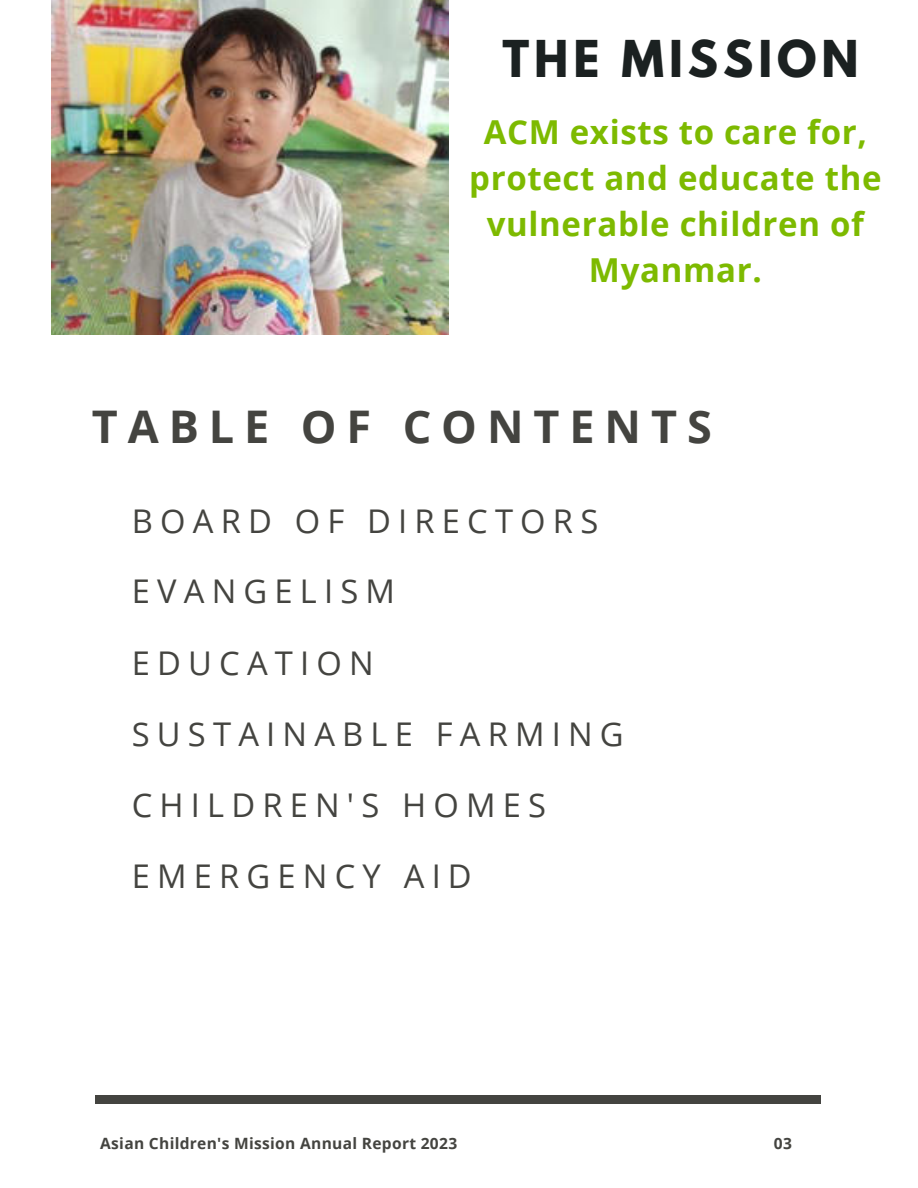
<style>
.page{position:relative;width:918px;height:1188px;background:#fff}
.page>*{position:absolute;margin:0;border:0;box-sizing:border-box;transform-origin:0 0}
.t1{font:700 45px "Open Sans";letter-spacing:.22em;color:#444440}
.t2{font:700 45px "League Spartan";letter-spacing:.11em;color:#1b2121}
.t3{font:700 33px/46.2px "Open Sans";letter-spacing:.02em;color:#7dba00;text-align:center}
.t4{font:32.7px "Open Sans";letter-spacing:.22em;color:#444440}
.t5{font:700 15.6px "Open Sans";letter-spacing:.02em;color:#444440}
</style>
<div class="page">
<img style="left:51px;top:0;width:397px;height:334px">
<div style="left:96px;top:1095px;width:725px;height:8px;background:#444440"></div>
<h2 class="t2" style="left:502px;top:37px;width:358px">THE MISSION</h2>
<h2 class="t3" style="left:469px;top:108px;width:414px">ACM exists to care for, protect and educate the vulnerable children of<br>Myanmar.</h2>
<h1 class="t1" style="left:92px;top:395px;width:621px">TABLE OF CONTENTS</h1>
<h2 class="t4" style="left:132px;top:498px;width:468px">BOARD OF DIRECTORS</h2>
<h2 class="t4" style="left:132px;top:568px;width:265px">EVANGELISM</h2>
<h2 class="t4" style="left:132px;top:640px;width:243px">EDUCATION</h2>
<h2 class="t4" style="left:132px;top:711px;width:493px">SUSTAINABLE FARMING</h2>
<p class="t4" style="left:132px;top:782px;width:416px">CHILDREN'S HOMES</p>
<p class="t4" style="left:132px;top:853px;width:341px">EMERGENCY AID</p>
<h1 class="t5" style="left:100px;top:1133px;width:358px">Asian Children's Mission Annual Report 2023</h1>
<h3 class="t5" style="left:774px;top:1133px;width:20px">03</h3>
</div>
